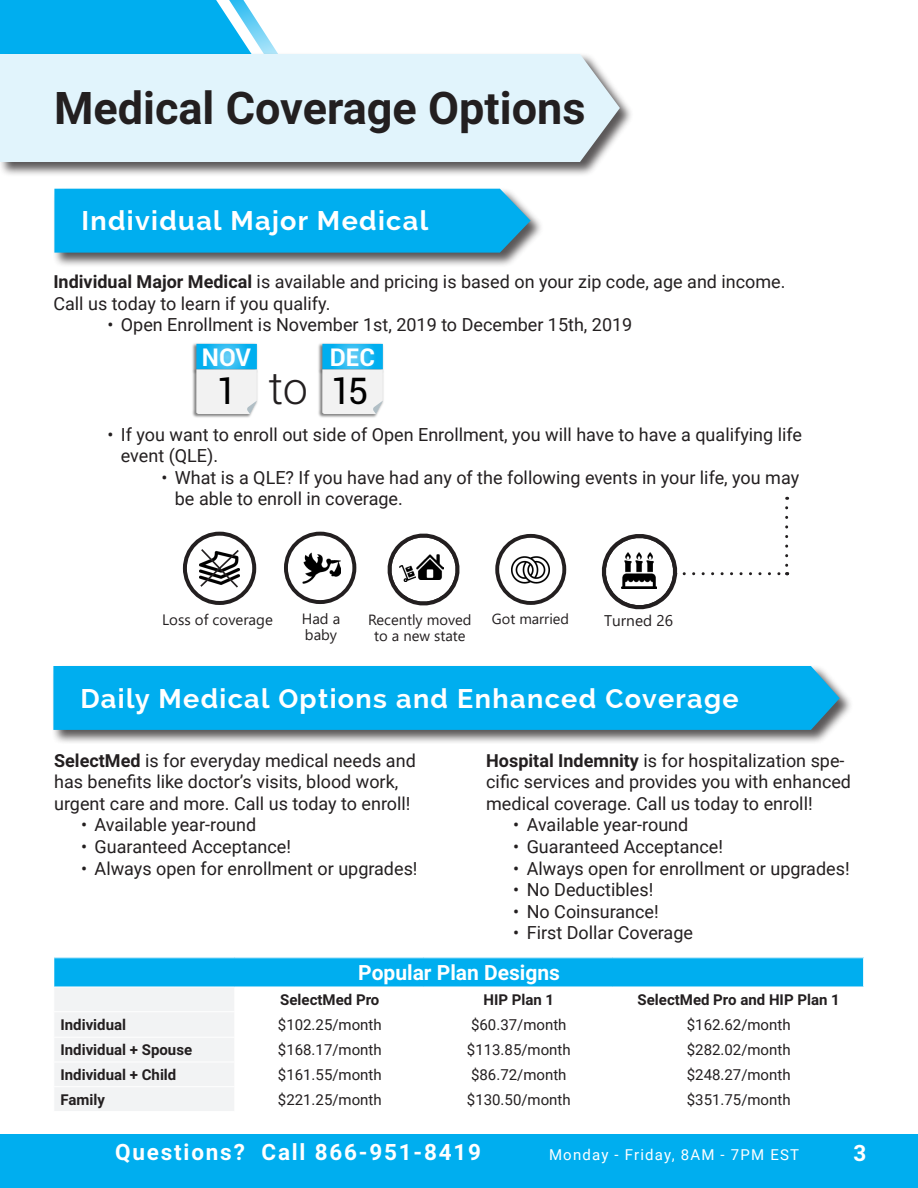
<style>
.page{position:relative;width:918px;height:1188px;background:#fff}
.page>*{position:absolute;margin:0;border:0;box-sizing:border-box;transform-origin:0 0}
.t1{font:700 45px "Roboto";color:#231f20}
.t2{font:300 45px "Roboto";color:#231f20}
.t3{font:36.6px "Roboto";color:#000}
.t4{font:700 27px "Raleway";letter-spacing:.05em;color:#fff}
.t5{font:700 24.3px "Roboto";color:#fff}
.t6{font:700 22.5px "Roboto";letter-spacing:.08em;color:#fff}
.t7{font:700 21px "Roboto";color:#fff}
.t8{font:18px/21.6px "Roboto";color:#231f20}
.t9{font:15.45px "Segoe UI";color:#231f20}
.t10{font:15px "Roboto";color:#231f20}
.t11{font:700 15px "Roboto";color:#231f20}
.t12{font:15px "Roboto";letter-spacing:.08em;color:#fff}
.t13{font:15px "Segoe UI";color:#231f20}
.t14{font:14.85px "Segoe UI";color:#231f20}
.t15{font:14.7px "Segoe UI";color:#231f20}
.t16{font:14.55px "Segoe UI";color:#231f20}
.s1{font-weight:700}
</style>
<div class="page">
<div style="left:0;top:1134px;width:918px;height:54px;background:#00aeef"></div>
<svg style="left:0;top:0;width:277px;height:52px;background:#20b8f1"></svg>
<div style="left:0;top:52px;width:634px;height:125px;background:#231f20;opacity:.75"></div>
<div style="left:0;top:54px;width:620px;height:108px;background:#e1f4fc"></div>
<div style="left:53px;top:187px;width:491px;height:81px;background:#231f20;opacity:.75"></div>
<div style="left:54px;top:189px;width:477px;height:64px;background:#00aeef"></div>
<div style="left:52px;top:664px;width:801px;height:81px;background:#231f20;opacity:.75"></div>
<div style="left:53px;top:666px;width:787px;height:64px;background:#00aeef"></div>
<svg style="left:387px;top:533px;width:73px;height:73px"></svg>
<img style="left:417px;top:552px;width:27px;height:28px">
<img style="left:399px;top:566px;width:16px;height:16px">
<div style="left:284px;top:532px;width:72px;height:72px;border:4px solid #231f20;border-radius:50%"></div>
<img style="left:303px;top:552px;width:37px;height:32px">
<svg style="left:497px;top:536px;width:67px;height:67px"></svg>
<div style="left:495px;top:534px;width:71px;height:71px;border:4px solid #231f20;border-radius:50%"></div>
<img style="left:512px;top:550px;width:38px;height:38px">
<svg style="left:185px;top:534px;width:69px;height:69px"></svg>
<div style="left:183px;top:532px;width:73px;height:73px;border:4px solid #231f20;border-radius:50%"></div>
<svg style="left:199px;top:547px;width:42px;height:42px"></svg>
<svg style="left:601px;top:508px;width:187px;height:102px"></svg>
<div style="left:54px;top:958px;width:810px;height:29px;background:#00aeef"></div>
<svg style="left:54px;top:958px;width:181px;height:153px"></svg>
<svg style="left:863px;top:958px;width:1px;height:29px"></svg>
<img style="left:318px;top:343px;width:66px;height:24px">
<svg style="left:322px;top:344px;width:61px;height:23px"></svg>
<img style="left:318px;top:367px;width:66px;height:51px">
<svg style="left:322px;top:369px;width:61px;height:45px"></svg>
<img style="left:192px;top:343px;width:66px;height:24px">
<svg style="left:196px;top:344px;width:61px;height:23px"></svg>
<img style="left:192px;top:367px;width:66px;height:51px">
<svg style="left:196px;top:369px;width:61px;height:45px"></svg>
<p class="t1" style="left:54px;top:76px;width:533px">Medical Coverage Options</p>
<p class="t4" style="left:81px;top:205px;width:348px">Individual Major Medical</p>
<p class="t8" style="left:53px;top:270px;width:734px"><span class="s1">Individual Major Medical</span> is available and pricing is based on your zip code, age and income.<br>Call us today to learn if you qualify.</p>
<p class="t8" style="left:107px;top:313px;width:527px">• Open Enrollment is November 1st, 2019 to December 15th, 2019</p>
<p class="t5" style="left:202px;top:340px;width:51px">NOV</p>
<p class="t3" style="left:216px;top:365px;width:22px">1</p>
<p class="t2" style="left:269px;top:357px;width:41px">to</p>
<p class="t5" style="left:330px;top:340px;width:47px">DEC</p>
<p class="t3" style="left:331px;top:365px;width:39px">15</p>
<p class="t8" style="left:121px;top:423px;width:683px;text-indent:-14px">• If you want to enroll out side of Open Enrollment, you will have to have a qualifying life event (QLE).</p>
<p class="t8" style="left:175px;top:466px;width:626px;text-indent:-14px">• What is a QLE? If you have had any of the following events in your life, you may be able to enroll in coverage.</p>
<p class="t14" style="left:302px;top:604px;width:40px">Had a</p>
<p class="t14" style="left:305px;top:621px;width:34px">baby</p>
<p class="t13" style="left:162px;top:605px;width:112px">Loss of coverage</p>
<p class="t16" style="left:492px;top:605px;width:79px">Got married</p>
<p class="t15" style="left:368px;top:606px;width:105px">Recently moved</p>
<p class="t9" style="left:604px;top:606px;width:71px">Turned 26</p>
<p class="t15" style="left:374px;top:622px;width:93px">to a new state</p>
<p class="t4" style="left:80px;top:683px;width:660px">Daily Medical Options and Enhanced Coverage</p>
<p class="t8" style="left:54px;top:749px;width:363px"><span class="s1">SelectMed</span> is for everyday medical needs and has benefits like doctor’s visits, blood work, urgent care and more. Call us today to enroll!</p>
<p class="t8" style="left:81px;top:814px;width:177px">• Available year-round</p>
<p class="t8" style="left:81px;top:835px;width:211px">• Guaranteed Acceptance!</p>
<p class="t8" style="left:81px;top:857px;width:338px">• Always open for enrollment or upgrades!</p>
<p class="t8" style="left:486px;top:749px;width:366px"><span class="s1">Hospital Indemnity</span> is for hospitalization spe&shy;cific services and provides you with enhanced medical coverage. Call us today to enroll!</p>
<p class="t8" style="left:513px;top:814px;width:177px">• Available year-round</p>
<p class="t8" style="left:513px;top:835px;width:211px">• Guaranteed Acceptance!</p>
<p class="t8" style="left:513px;top:857px;width:338px">• Always open for enrollment or upgrades!</p>
<p class="t8" style="left:513px;top:878px;width:142px">• No Deductibles!</p>
<p class="t8" style="left:513px;top:900px;width:147px">• No Coinsurance!</p>
<p class="t8" style="left:513px;top:922px;width:181px">• First Dollar Coverage</p>
<p class="t7" style="left:358px;top:958px;width:203px">Popular Plan Designs</p>
<p class="t11" style="left:280px;top:989px;width:101px">SelectMed Pro</p>
<p class="t11" style="left:483px;top:989px;width:72px">HIP Plan 1</p>
<p class="t11" style="left:638px;top:989px;width:204px">SelectMed Pro and HIP Plan 1</p>
<p class="t11" style="left:61px;top:1014px;width:67px">Individual</p>
<p class="t10" style="left:278px;top:1014px;width:105px">$102.25/month</p>
<p class="t10" style="left:471px;top:1014px;width:97px">$60.37/month</p>
<p class="t10" style="left:687px;top:1014px;width:105px">$162.62/month</p>
<p class="t11" style="left:61px;top:1039px;width:133px">Individual + Spouse</p>
<p class="t10" style="left:278px;top:1039px;width:105px">$168.17/month</p>
<p class="t10" style="left:467px;top:1039px;width:105px">$113.85/month</p>
<p class="t10" style="left:687px;top:1039px;width:105px">$282.02/month</p>
<p class="t11" style="left:61px;top:1064px;width:117px">Individual + Child</p>
<p class="t10" style="left:278px;top:1064px;width:105px">$161.55/month</p>
<p class="t10" style="left:471px;top:1064px;width:97px">$86.72/month</p>
<p class="t10" style="left:687px;top:1064px;width:105px">$248.27/month</p>
<p class="t11" style="left:61px;top:1089px;width:46px">Family</p>
<p class="t10" style="left:278px;top:1089px;width:105px">$221.25/month</p>
<p class="t10" style="left:467px;top:1089px;width:105px">$130.50/month</p>
<p class="t10" style="left:687px;top:1089px;width:105px">$351.75/month</p>
<p class="t6" style="left:115px;top:1137px;width:367px">Questions? Call 866-951-8419</p>
<p class="t12" style="left:549px;top:1144px;width:252px">Monday - Friday, 8AM - 7PM EST</p>
<p class="t6" style="left:854px;top:1138px;width:14px">3</p>
</div>
